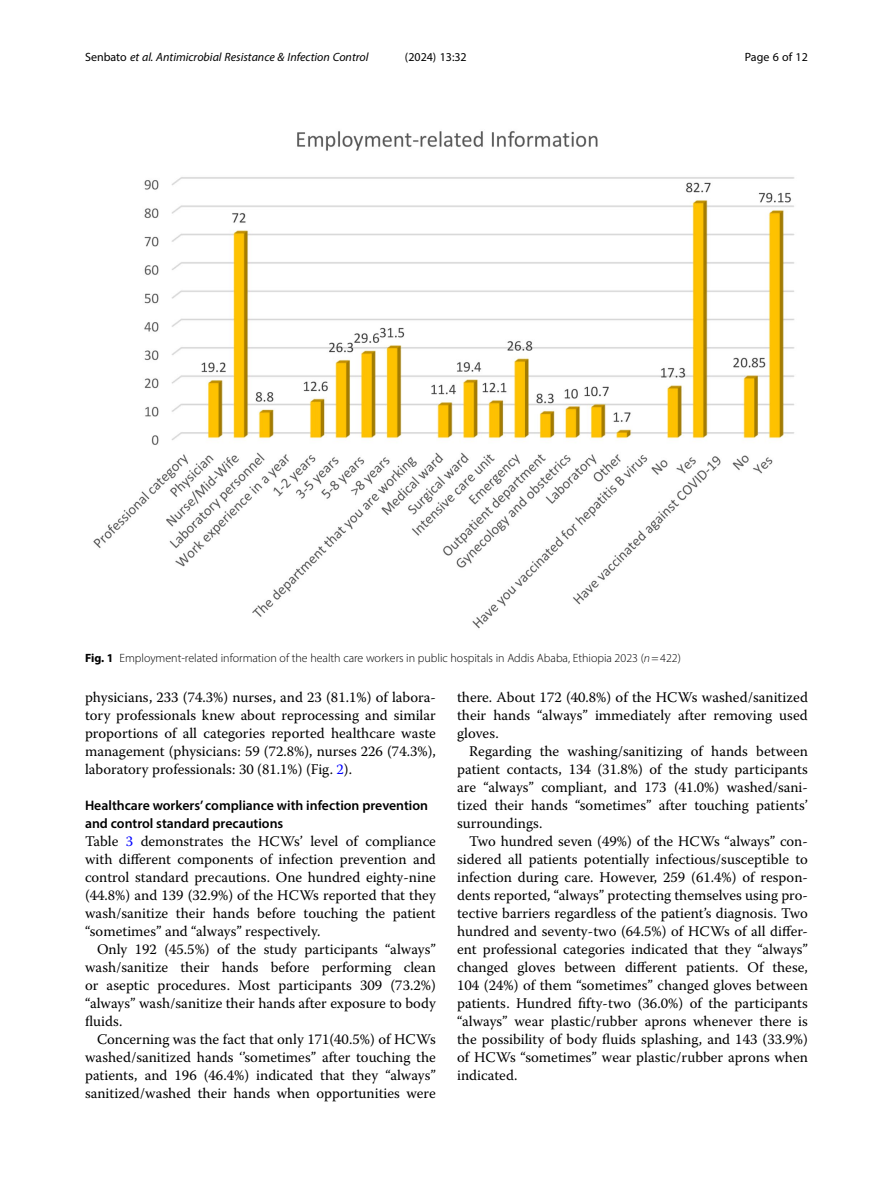
<style>
.page{position:relative;width:893px;height:1191px;background:#fff}
.page>*{position:absolute;margin:0;border:0;box-sizing:border-box;transform-origin:0 0}
.Body_Text_Indent{font:14.7px/18px "Warnock Pro";color:#000;text-align:justify}
.Body_Text{font:14.7px/18px "Warnock Pro";color:#000;text-align:justify}
.Head_2{font:600 13.8px/18px "Myriad Pro";color:#000}
.Figure_Caption{font:300 12px "Myriad Pro";color:#000}
.t1{font:italic 12px "Myriad Pro";color:#000}
.t2{font:12px "Myriad Pro";color:#000}
.s1{font-style:normal}
.s2{font-weight:700}
.s3{font-style:italic}
.s4{color:#00f}
</style>
<div class="page">
<img style="left:93px;top:131px;width:702px;height:498px">
<p class="t1" style="left:85px;top:50px;width:285px"><span class="s1">Senbato</span> et al. Antimicrobial Resistance &amp; Infection Control</p>
<p class="t2" style="left:405px;top:50px;width:63px">(2024) 13:32</p>
<p class="t2" style="left:745px;top:50px;width:65px">Page 6 of 12</p>
<p class="Figure_Caption" style="left:85px;top:650px;width:597px"><span class="s2">Fig. 1</span> Employment-related information of the health care workers in public hospitals in Addis Ababa, Ethiopia 2023 (<span class="s3">n</span>=422)</p>
<p class="Body_Text_Indent" style="left:85px;top:688px;width:352px">physicians, 233 (74.3%) nurses, and 23 (81.1%) of labora&shy;tory professionals knew about reprocessing and similar proportions of all categories reported healthcare waste management (physicians: 59 (72.8%), nurses 226 (74.3%), laboratory professionals: 30 (81.1%) (Fig. <span class="s4">2</span>).</p>
<p class="Head_2" style="left:85px;top:796px;width:345px">Healthcare workers’ compliance with infection prevention and control standard precautions</p>
<p class="Body_Text" style="left:85px;top:832px;width:352px">Table <span class="s4">3</span> demonstrates the HCWs’ level of compliance with different components of infection prevention and control standard precautions. One hundred eighty-nine (44.8%) and 139 (32.9%) of the HCWs reported that they wash/sanitize their hands before touching the patient “sometimes” and “always” respectively.</p>
<p class="Body_Text_Indent" style="left:85px;top:940px;width:352px;text-indent:12px">Only 192 (45.5%) of the study participants “always” wash/sanitize their hands before performing clean or aseptic procedures. Most participants 309 (73.2%) “always” wash/sanitize their hands after exposure to body fluids.</p>
<p class="Body_Text_Indent" style="left:85px;top:1030px;width:352px;text-indent:12px">Concerning was the fact that only 171(40.5%) of HCWs washed/sanitized hands ‘’sometimes’’ after touching the patients, and 196 (46.4%) indicated that they “always” sanitized/washed their hands when opportunities were</p>
<p class="Body_Text_Indent" style="left:457px;top:688px;width:352px">there. About 172 (40.8%) of the HCWs washed/sanitized their hands “always” immediately after removing used gloves.</p>
<p class="Body_Text_Indent" style="left:457px;top:742px;width:352px;text-indent:12px">Regarding the washing/sanitizing of hands between patient contacts, 134 (31.8%) of the study participants are “always” compliant, and 173 (41.0%) washed/sani&shy;tized their hands “sometimes” after touching patients’ surroundings.</p>
<p class="Body_Text_Indent" style="left:457px;top:832px;width:352px;text-indent:12px">Two hundred seven (49%) of the HCWs “always” con&shy;sidered all patients potentially infectious/susceptible to infection during care. However, 259 (61.4%) of respon&shy;dents reported, “always” protecting themselves using pro&shy;tective barriers regardless of the patient’s diagnosis. Two hundred and seventy-two (64.5%) of HCWs of all differ&shy;ent professional categories indicated that they “always” changed gloves between different patients. Of these, 104 (24%) of them “sometimes” changed gloves between patients. Hundred fifty-two (36.0%) of the participants “always” wear plastic/rubber aprons whenever there is the possibility of body fluids splashing, and 143 (33.9%) of HCWs “sometimes” wear plastic/rubber aprons when indicated.</p>
</div>
